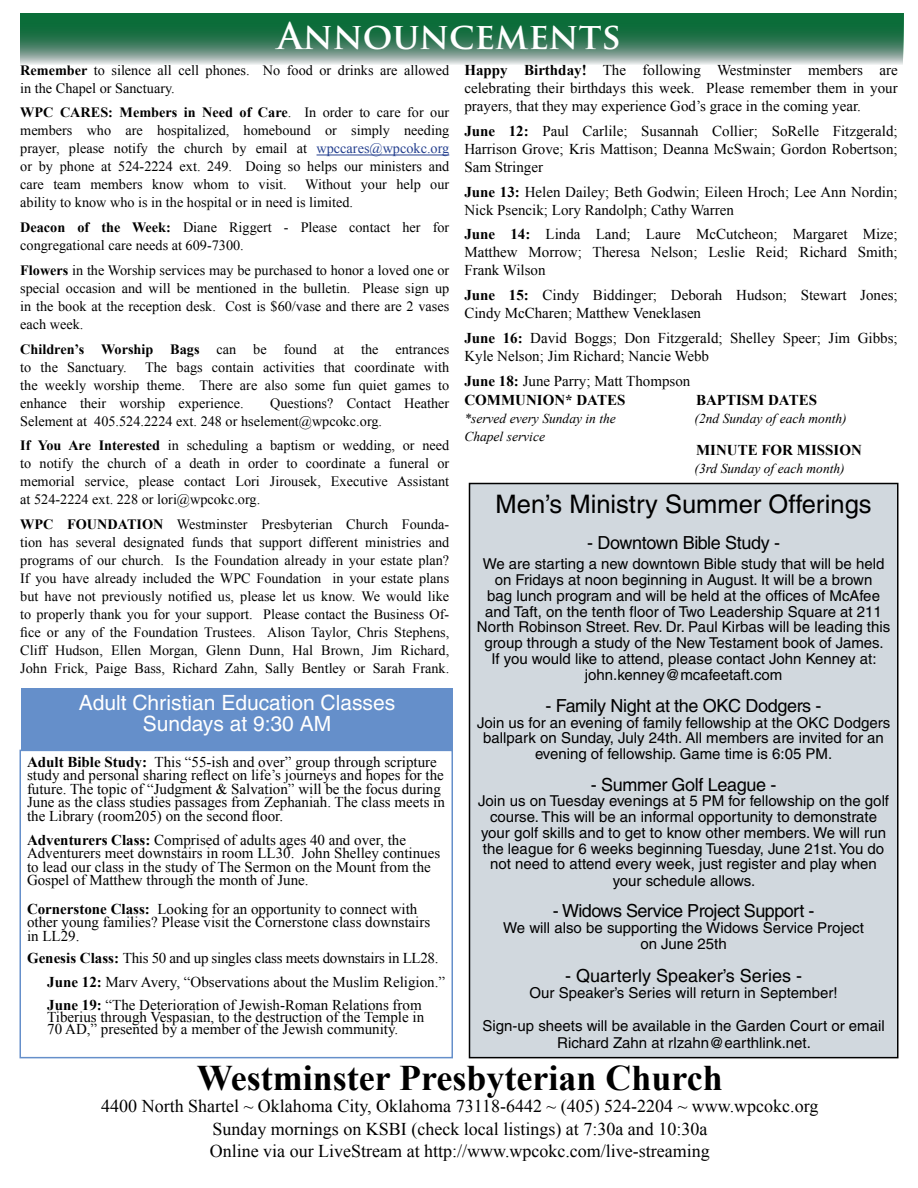
<style>
.page{position:relative;width:918px;height:1188px;background:#fff}
.page>*{position:absolute;margin:0;border:0;box-sizing:border-box;transform-origin:0 0}
.t1{font:700 36px "Times New Roman";color:#000}
.t2{font:700 36px "Trajan Pro";color:#fff}
.t3{font:25.5px "Helvetica";color:#000}
.t4{font:21px/21px "Helvetica";color:#fff;text-align:center}
.t5{font:18px/22.5px "Times New Roman";color:#000;text-align:center}
.t6{font:18px "Helvetica";letter-spacing:-.02em;color:#000}
.t7{font:18px "Helvetica";color:#000}
.t8{font:15px/18px "Times New Roman";color:#000}
.t9{font:15px/15.9px "Helvetica";color:#000;text-align:center}
.t10{font:700 15px/19.8px "Times New Roman";color:#000}
.t11{font:14.25px/18px "Times New Roman";color:#000}
.t12{font:italic 13.5px/18px "Times New Roman";color:#000}
.s1{font-weight:700}
.s2{color:#25408f}
.s3{font-weight:400}
</style>
<div class="page">
<hr style="left:317px;top:155px;width:132px;height:1px;background:#25408f">
<div style="left:20px;top:14px;width:883px;height:51px;background:linear-gradient(to right,#ccd5d3,#cdd5d3)"></div>
<svg style="left:20px;top:14px;width:883px;height:45px;background:#347c58"></svg>
<div style="left:470px;top:484px;width:428px;height:574px;background:#d1d8de"></div>
<div style="left:469px;top:483px;width:429px;height:575px;border:2px solid #000"></div>
<div style="left:21px;top:688px;width:432px;height:62px;background:#658fca"></div>
<div style="left:20px;top:750px;width:433px;height:308px;border:2px solid #658fca"></div>
<h1 class="t2" style="left:277px;top:14px;width:345px">Announcements</h1>
<p class="t11" style="left:20px;top:61px;width:431px"><span class="s1">Remember</span> to silence all cell phones. No food or drinks are allowed in the Chapel or Sanctuary.</p>
<p class="t11" style="left:20px;top:103px;width:431px;text-align:justify"><span class="s1">WPC CARES: Members in Need of Care</span>. In order to care for our members who are hospitalized, homebound or simply needing prayer, please notify the church by email at <span class="s2">wpccares@wpcokc.org </span>or by phone at 524-2224 ext. 249. Doing so helps our ministers and care team members know whom to visit.</p>
<p class="t11" style="left:20px;top:175px;width:431px;text-indent:285px">Without your help our ability to know who is in the hospital or in need is limited.</p>
<p class="t11" style="left:20px;top:218px;width:431px"><span class="s1">Deacon of the Week:</span> Diane Riggert - Please contact her for congregational care needs at 609-7300.</p>
<p class="t11" style="left:20px;top:261px;width:431px;text-align:justify"><span class="s1">Flowers</span> in the Worship services may be purchased to honor a loved one or special occasion and will be mentioned in the bulletin. Please sign up in the book at the reception desk. Cost is $60/vase and there are 2 vases each week.</p>
<p class="t11" style="left:20px;top:340px;width:431px"><span class="s1">Children’s Worship Bags</span> can be found at the entrances to the Sanctuary.</p>
<p class="t11" style="left:20px;top:358px;width:431px;text-align:justify;text-indent:125px">The bags contain activities that coordinate with the weekly worship theme. There are also some fun quiet games to enhance their worship experience.</p>
<p class="t11" style="left:20px;top:394px;width:431px;text-indent:250px">Questions? Contact Heather<br>Selement at 405.524.2224 ext. 248 or hselement@wpcokc.org.</p>
<p class="t11" style="left:20px;top:436px;width:431px;text-align:justify"><span class="s1">If You Are Interested</span> in scheduling a baptism or wedding, or need to notify the church of a death in order to coordinate a funeral or memorial service, please contact Lori Jirousek, Executive Assistant at 524-2224 ext. 228 or lori@wpcokc.org.</p>
<p class="t11" style="left:20px;top:515px;width:431px;text-align:justify"><span class="s1">WPC FOUNDATION</span> Westminster Presbyterian Church Founda&shy;tion has several designated funds that support different ministries and programs of our church. Is the Foundation already in your estate plan?<br>If you have already included the WPC Foundation in your estate plans but have not previously notified us, please let us know. We would like to properly thank you for your support. Please contact the Business Of&shy;fice or any of the Foundation Trustees. Alison Taylor, Chris Stephens, Cliff Hudson, Ellen Morgan, Glenn Dunn, Hal Brown, Jim Richard, John Frick, Paige Bass, Richard Zahn, Sally Bentley or Sarah Frank.</p>
<h3 class="t4" style="left:79px;top:692px;width:318px">Adult Christian Education Classes<br>Sundays at 9:30 AM</h3>
<p class="t8" style="left:27px;top:755px;width:419px;line-height:13.5px"><span class="s1">Adult Bible Study:</span> This “55-ish and over” group through scripture study and personal sharing reflect on life’s journeys and hopes for the future. The topic of “Judgment &amp; Salvation” will be the focus during June as the class studies passages from Zephaniah. The class meets in the Library (room205) on the second floor.</p>
<p class="t8" style="left:27px;top:833px;width:415px;line-height:13.5px"><span class="s1">Adventurers Class:</span> Comprised of adults ages 40 and over, the Adventurers meet downstairs in room LL30. John Shelley continues to lead our class in the study of The Sermon on the Mount from the Gospel of Matthew through the month of June.</p>
<p class="t8" style="left:27px;top:902px;width:405px;line-height:13.5px"><span class="s1">Cornerstone Class:</span> Looking for an opportunity to connect with other young families? Please visit the Cornerstone class downstairs in LL29.</p>
<p class="t8" style="left:47px;top:946px;width:399px;line-height:24px;text-indent:-20px"><span class="s1">Genesis Class:</span> This 50 and up singles class meets downstairs in LL28.<br><span class="s1">June 12:</span> Marv Avery, “Observations about the Muslim Religion.”</p>
<p class="t8" style="left:47px;top:999px;width:378px;line-height:12px"><span class="s1">June 19:</span> “The Deterioration of Jewish-Roman Relations from<br>Tiberius through Vespasian, to the destruction of the Temple in<br>70 AD,” presented by a member of the Jewish community.</p>
<p class="t8" style="left:464px;top:61px;width:435px;text-align:justify"><span class="s1">Happy Birthday!</span> The following Westminster members are celebrating their birthdays this week. Please remember them in your prayers, that they may experience God’s grace in the coming year.</p>
<p class="t8" style="left:464px;top:122px;width:435px;text-align:justify"><span class="s1">June 12:</span> Paul Carlile; Susannah Collier; SoRelle Fitzgerald; Harrison Grove; Kris Mattison; Deanna McSwain; Gordon Robertson; Sam Stringer</p>
<p class="t8" style="left:464px;top:182px;width:435px"><span class="s1">June 13:</span> Helen Dailey; Beth Godwin; Eileen Hroch; Lee Ann Nordin;<br>Nick Psencik; Lory Randolph; Cathy Warren</p>
<p class="t8" style="left:464px;top:225px;width:435px;text-align:justify"><span class="s1">June 14:</span> Linda Land; Laure McCutcheon; Margaret Mize; Matthew Morrow; Theresa Nelson; Leslie Reid; Richard Smith; Frank Wilson</p>
<p class="t8" style="left:464px;top:286px;width:435px"><span class="s1">June 15:</span> Cindy Biddinger; Deborah Hudson; Stewart Jones;<br>Cindy McCharen; Matthew Veneklasen</p>
<p class="t8" style="left:464px;top:329px;width:435px"><span class="s1">June 16:</span> David Boggs; Don Fitzgerald; Shelley Speer; Jim Gibbs;<br>Kyle Nelson; Jim Richard; Nancie Webb</p>
<p class="t10" style="left:464px;top:370px;width:227px">June 18: <span class="s3">June Parry; Matt Thompson<br></span>COMMUNION* DATES</p>
<p class="t12" style="left:464px;top:410px;width:153px">*served every Sunday in the<br>Chapel service</p>
<p class="t10" style="left:696px;top:390px;width:122px">BAPTISM DATES</p>
<p class="t12" style="left:695px;top:410px;width:154px">(2nd Sunday of each month)</p>
<p class="t10" style="left:696px;top:440px;width:167px">MINUTE FOR MISSION</p>
<p class="t12" style="left:695px;top:459px;width:152px">(3rd Sunday of each month)</p>
<h2 class="t3" style="left:496px;top:489px;width:377px">Men’s Ministry Summer Offerings</h2>
<p class="t6" style="left:587px;top:532px;width:194px">- Downtown Bible Study -</p>
<p class="t9" style="left:477px;top:556px;width:415px">We are starting a new downtown Bible study that will be held on Fridays at noon beginning in August. It will be a brown<br>bag lunch program and will be held at the offices of McAfee and Taft, on the tenth floor of Two Leadership Square at 211<br>North Robinson Street. Rev. Dr. Paul Kirbas will be leading this group through a study of the New Testament book of James.<br>If you would like to attend, please contact John Kenney at: john.kenney@mcafeetaft.com</p>
<p class="t6" style="left:546px;top:695px;width:277px">- Family Night at the OKC Dodgers -</p>
<p class="t9" style="left:477px;top:714px;width:415px">Join us for an evening of family fellowship at the OKC Dodgers ballpark on Sunday, July 24th. All members are invited for an evening of fellowship. Game time is 6:05 PM.</p>
<p class="t6" style="left:591px;top:774px;width:187px">- Summer Golf League -</p>
<p class="t9" style="left:478px;top:793px;width:413px">Join us on Tuesday evenings at 5 PM for fellowship on the golf course. This will be an informal opportunity to demonstrate your golf skills and to get to know other members. We will run the league for 6 weeks beginning Tuesday, June 21st. You do not need to attend every week, just register and play when your schedule allows.</p>
<p class="t6" style="left:553px;top:901px;width:263px">- Widows Service Project Support -</p>
<p class="t9" style="left:503px;top:920px;width:362px">We will also be supporting the Widows Service Project on June 25th</p>
<p class="t7" style="left:565px;top:965px;width:239px">- Quarterly Speaker’s Series -</p>
<p class="t9" style="left:530px;top:985px;width:309px">Our Speaker’s Series will return in September!</p>
<p class="t9" style="left:482px;top:1018px;width:404px;line-height:16.5px">Sign-up sheets will be available in the Garden Court or email<br>Richard Zahn at rlzahn@earthlink.net.</p>
<h1 class="t1" style="left:197px;top:1053px;width:527px">Westminster Presbyterian Church</h1>
<p class="t5" style="left:101px;top:1095px;width:719px">4400 North Shartel ~ Oklahoma City, Oklahoma 73118-6442 ~ (405) 524-2204 ~ www.wpcokc.org<br>Sunday mornings on KSBI (check local listings) at 7:30a and 10:30a<br>Online via our LiveStream at http://www.wpcokc.com/live-streaming</p>
</div>
